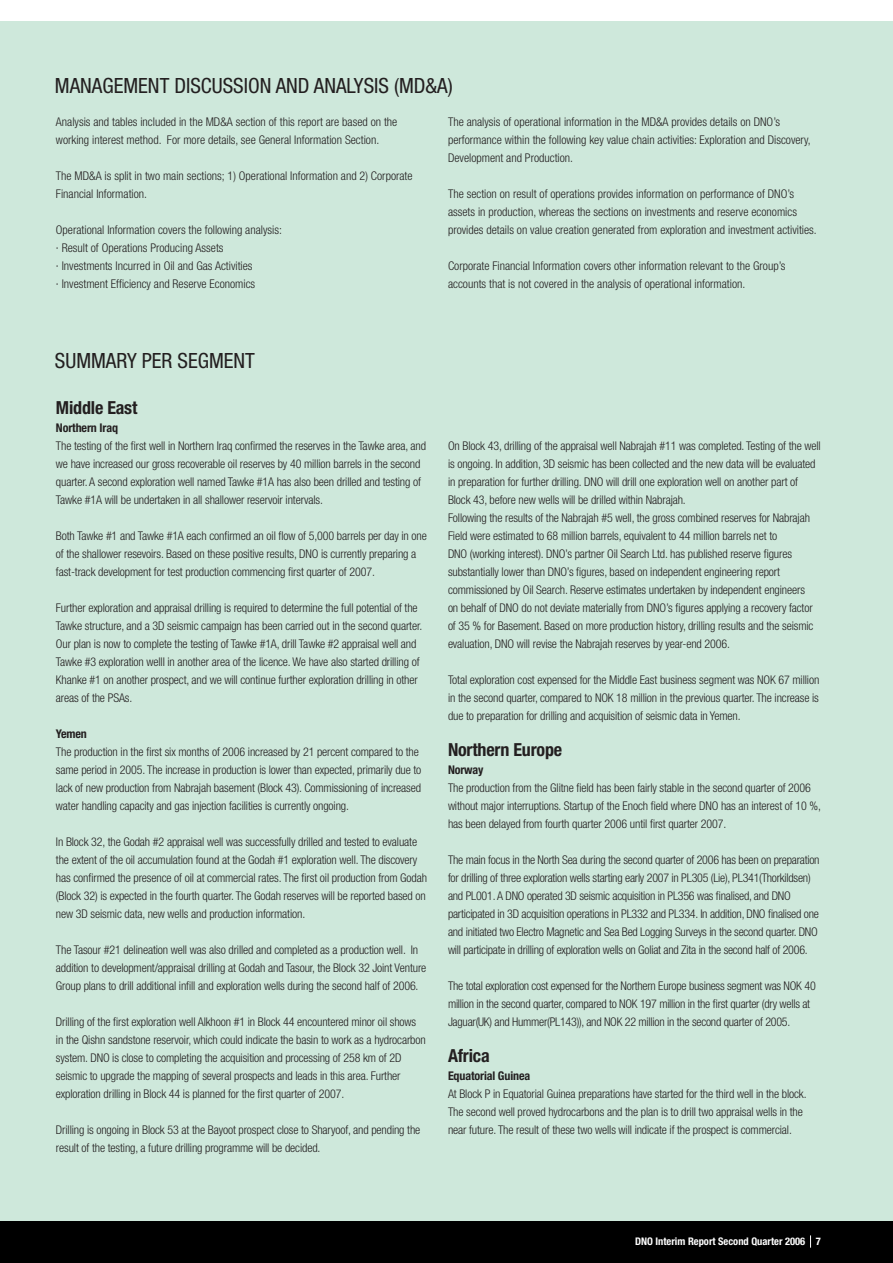
<style>
.page{position:relative;width:893px;height:1263px;background:#fff}
.page>*{position:absolute;margin:0;border:0;box-sizing:border-box;transform-origin:0 0}
.t1{font:condensed 21px "Helvetica Neue LT";color:#231f20}
.t2{font:700 condensed 18px "Helvetica Neue LT";letter-spacing:-.01em;color:#231f20}
.t3{font:300 condensed 12px/18px "Helvetica Neue LT";letter-spacing:-.01em;color:#231f20}
.t4{font:700 condensed 12px "Helvetica Neue LT";letter-spacing:-.01em;color:#231f20}
.t5{font:700 condensed 10.5px "Helvetica Neue LT";color:#fff}
</style>
<div class="page">
<div style="left:0;top:1219px;width:892px;height:43px;background:#000"></div>
<div style="left:0;top:21px;width:892px;height:1199px;background:#cee8db"></div>
<h1 class="t1" style="left:55px;top:78px;width:399px">MANAGEMENT DISCUSSION AND ANALYSIS (MD&amp;A)</h1>
<p class="t3" style="left:56px;top:113px;width:343px">Analysis and tables included in the MD&amp;A section of this report are based on the working interest method. For more details, see General Information Section.</p>
<p class="t3" style="left:56px;top:167px;width:358px">The MD&amp;A is split in two main sections; 1) Operational Information and 2) Corporate<br>Financial Information.</p>
<p class="t3" style="left:56px;top:221px;width:227px">Operational Information covers the following analysis: · Result of Operations Producing Assets<br>· Investments Incurred in Oil and Gas Activities<br>· Investment Efficiency and Reserve Economics</p>
<p class="t3" style="left:448px;top:113px;width:364px">The analysis of operational information in the MD&amp;A provides details on DNO’s performance within the following key value chain activities: Exploration and Discovery,<br>Development and Production.</p>
<p class="t3" style="left:448px;top:185px;width:370px">The section on result of operations provides information on performance of DNO’s assets in production, whereas the sections on investments and reserve economics provides details on value creation generated from exploration and investment activities.</p>
<p class="t3" style="left:448px;top:257px;width:339px">Corporate Financial Information covers other information relevant to the Group’s accounts that is not covered in the analysis of operational information.</p>
<h1 class="t1" style="left:55px;top:353px;width:201px">SUMMARY PER SEGMENT</h1>
<h2 class="t2" style="left:56px;top:401px;width:83px">Middle East</h2>
<p class="t4" style="left:56px;top:423px;width:64px">Northern Iraq</p>
<p class="t3" style="left:56px;top:437px;width:371px">The testing of the first well in Northern Iraq confirmed the reserves in the Tawke area, and we have increased our gross recoverable oil reserves by 40 million barrels in the second quarter. A second exploration well named Tawke #1A has also been drilled and testing of Tawke #1A will be undertaken in all shallower reservoir intervals.</p>
<p class="t3" style="left:56px;top:527px;width:372px">Both Tawke #1 and Tawke #1A each confirmed an oil flow of 5,000 barrels per day in one of the shallower resevoirs. Based on these positive results, DNO is currently preparing a fast-track development for test production commencing first quarter of 2007.</p>
<p class="t3" style="left:56px;top:599px;width:367px">Further exploration and appraisal drilling is required to determine the full potential of the Tawke structure, and a 3D seismic campaign has been carried out in the second quarter.<br>Our plan is now to complete the testing of Tawke #1A, drill Tawke #2 appraisal well and Tawke #3 exploration wellI in another area of the licence. We have also started drilling of Khanke #1 on another prospect, and we will continue further exploration drilling in other areas of the PSAs.</p>
<p class="t4" style="left:56px;top:729px;width:33px">Yemen</p>
<p class="t3" style="left:56px;top:743px;width:367px">The production in the first six months of 2006 increased by 21 percent compared to the same period in 2005. The increase in production is lower than expected, primarily due to lack of new production from Nabrajah basement (Block 43). Commissioning of increased water handling capacity and gas injection facilities is currently ongoing.</p>
<p class="t3" style="left:56px;top:833px;width:372px">In Block 32, the Godah #2 appraisal well was successfully drilled and tested to evaluate the extent of the oil accumulation found at the Godah #1 exploration well. The discovery has confirmed the presence of oil at commercial rates. The first oil production from Godah (Block 32) is expected in the fourth quarter. The Godah reserves will be reported based on new 3D seismic data, new wells and production information.</p>
<p class="t3" style="left:56px;top:941px;width:372px">The Tasour #21 delineation well was also drilled and completed as a production well. In addition to development/appraisal drilling at Godah and Tasour, the Block 32 Joint Venture<br>Group plans to drill additional infill and exploration wells during the second half of 2006.</p>
<p class="t3" style="left:56px;top:1013px;width:371px">Drilling of the first exploration well Alkhoon #1 in Block 44 encountered minor oil shows in the Qishn sandstone reservoir, which could indicate the basin to work as a hydrocarbon system. DNO is close to completing the acquisition and processing of 258 km of 2D seismic to upgrade the mapping of several prospects and leads in this area. Further exploration drilling in Block 44 is planned for the first quarter of 2007.</p>
<p class="t3" style="left:56px;top:1121px;width:366px">Drilling is ongoing in Block 53 at the Bayoot prospect close to Sharyoof, and pending the result of the testing, a future drilling programme will be decided.</p>
<p class="t3" style="left:448px;top:437px;width:374px">On Block 43, drilling of the appraisal well Nabrajah #11 was completed. Testing of the well is ongoing. In addition, 3D seismic has been collected and the new data will be evaluated in preparation for further drilling. DNO will drill one exploration well on another part of Block 43, before new wells will be drilled within Nabrajah.<br>Following the results of the Nabrajah #5 well, the gross combined reserves for Nabrajah Field were estimated to 68 million barrels, equivalent to 44 million barrels net to<br>DNO (working interest). DNO’s partner Oil Search Ltd. has published reserve figures substantially lower than DNO’s figures, based on independent engineering report commissioned by Oil Search. Reserve estimates undertaken by independent engineers<br>on behalf of DNO do not deviate materially from DNO’s figures applying a recovery factor of 35 % for Basement. Based on more production history, drilling results and the seismic evaluation, DNO will revise the Nabrajah reserves by year-end 2006.</p>
<p class="t3" style="left:448px;top:671px;width:372px;text-align:justify">Total exploration cost expensed for the Middle East business segment was NOK 67 million in the second quarter, compared to NOK 18 million in the previous quarter. The increase is due to preparation for drilling and acquisition of seismic data in Yemen.</p>
<h2 class="t2" style="left:448px;top:743px;width:116px">Northern Europe</h2>
<p class="t4" style="left:448px;top:765px;width:37px">Norway</p>
<p class="t3" style="left:448px;top:779px;width:374px">The production from the Glitne field has been fairly stable in the second quarter of 2006 without major interruptions. Startup of the Enoch field where DNO has an interest of 10 %, has been delayed from fourth quarter 2006 until first quarter 2007.</p>
<p class="t3" style="left:448px;top:851px;width:373px">The main focus in the North Sea during the second quarter of 2006 has been on preparation for drilling of three exploration wells starting early 2007 in PL305 (Lie), PL341(Thorkildsen) and PL001. A DNO operated 3D seismic acquisition in PL356 was finalised, and DNO participated in 3D acquisition operations in PL332 and PL334. In addition, DNO finalised one and initiated two Electro Magnetic and Sea Bed Logging Surveys in the second quarter. DNO will participate in drilling of exploration wells on Goliat and Zita in the second half of 2006.</p>
<p class="t3" style="left:448px;top:977px;width:369px">The total exploration cost expensed for the Northern Europe business segment was NOK 40 million in the second quarter, compared to NOK 197 million in the first quarter (dry wells at<br>Jaguar(UK) and Hummer(PL143)), and NOK 22 million in the second quarter of 2005.</p>
<h2 class="t2" style="left:448px;top:1049px;width:43px">Africa</h2>
<p class="t4" style="left:448px;top:1071px;width:84px">Equatorial Guinea</p>
<p class="t3" style="left:448px;top:1085px;width:360px">At Block P in Equatorial Guinea preparations have started for the third well in the block.<br>The second well proved hydrocarbons and the plan is to drill two appraisal wells in the near future. The result of these two wells will indicate if the prospect is commercial.</p>
<p class="t5" style="left:634px;top:1236px;width:187px">DNO Interim Report Second Quarter 2006 7</p>
</div>
